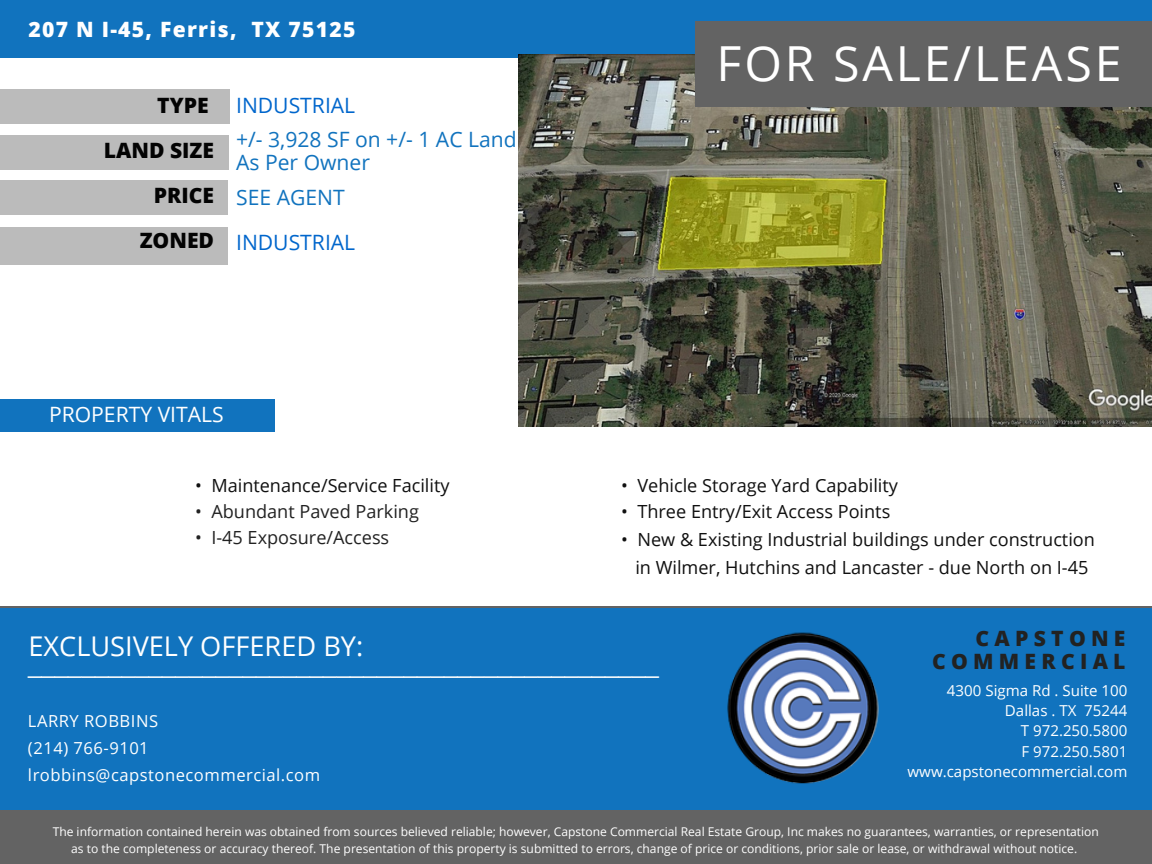
<style>
.page{position:relative;width:1152px;height:864px;background:#fff}
.page>*{position:absolute;margin:0;border:0;box-sizing:border-box;transform-origin:0 0}
.t1{font:48.3px "Open Sans";letter-spacing:.06em;color:#fff}
.t2{font:27.15px "Open Sans";color:#fff}
.t3{font:24.15px "Arimo";color:#fff}
.t4{font:21.15px "Open Sans";color:#1173be}
.t5{font:800 21.15px "Open Sans";letter-spacing:.06em;color:#fff}
.t6{font:800 21.15px "Open Sans";color:#030303}
.t7{font:21.15px "Open Sans";color:#06c}
.t8{font:800 21.15px "Open Sans";letter-spacing:.25em;color:#222}
.t9{font:21.15px "Open Sans";color:#fff}
.t10{font:18.15px "Open Sans";color:#101010}
.t11{font:18.15px "Open Sans";color:#222}
.t12{font:16.65px "Open Sans";letter-spacing:.03em;color:#fff}
.t13{font:15.15px "Open Sans";color:#fff}
.t14{font:12px "Open Sans";color:#fff}
</style>
<div class="page">
<div style="left:0;top:607px;width:1152px;height:257px;background:#636363"></div>
<div style="left:0;top:608px;width:1152px;height:201px;background:#1173be"></div>
<div style="left:0;top:0;width:1152px;height:58px;background:#1173be"></div>
<img style="left:518px;top:55px;width:634px;height:371px">
<div style="left:0;top:227px;width:227px;height:37px;background:#bbb"></div>
<div style="left:0;top:399px;width:275px;height:33px;background:#1173be"></div>
<div style="left:0;top:180px;width:228px;height:34px;background:#bbb"></div>
<div style="left:0;top:135px;width:228px;height:35px;background:#bbb"></div>
<div style="left:0;top:89px;width:229px;height:34px;background:#bbb"></div>
<div style="left:695px;top:21px;width:457px;height:85px;background:#636363"></div>
<img style="left:727px;top:632px;width:152px;height:152px">
<p class="t5" style="left:28px;top:14px;width:328px">207 N I-45, Ferris, TX 75125</p>
<p class="t6" style="left:157px;top:90px;width:53px">TYPE</p>
<p class="t6" style="left:104px;top:135px;width:112px">LAND SIZE</p>
<p class="t6" style="left:154px;top:180px;width:62px">PRICE</p>
<p class="t6" style="left:140px;top:225px;width:76px">ZONED</p>
<p class="t7" style="left:236px;top:90px;width:121px">INDUSTRIAL</p>
<p class="t4" style="left:236px;top:124px;width:282px">+/- 3,928 SF on +/- 1 AC Land</p>
<p class="t4" style="left:236px;top:148px;width:135px">As Per Owner</p>
<p class="t4" style="left:236px;top:182px;width:110px">SEE AGENT</p>
<p class="t7" style="left:236px;top:227px;width:121px">INDUSTRIAL</p>
<p class="t9" style="left:49px;top:399px;width:176px">PROPERTY VITALS</p>
<p class="t10" style="left:195px;top:472px;width:256px">• Maintenance/Service Facility</p>
<p class="t11" style="left:195px;top:498px;width:225px">• Abundant Paved Parking</p>
<p class="t11" style="left:195px;top:524px;width:196px">• I-45 Exposure/Access</p>
<p class="t2" style="left:28px;top:627px;width:336px">EXCLUSIVELY OFFERED BY:</p>
<p class="t1" style="left:717px;top:30px;width:407px">FOR SALE/LEASE</p>
<p class="t10" style="left:621px;top:473px;width:278px">• Vehicle Storage Yard Capability</p>
<p class="t10" style="left:621px;top:499px;width:271px">• Three Entry/Exit Access Points</p>
<p class="t10" style="left:621px;top:527px;width:475px">• New &amp; Existing Industrial buildings under construction</p>
<p class="t10" style="left:635px;top:555px;width:455px">in Wilmer, Hutchins and Lancaster - due North on I-45</p>
<p class="t8" style="left:976px;top:624px;width:152px">CAPSTONE</p>
<p class="t8" style="left:932px;top:646px;width:195px">COMMERCIAL</p>
<p class="t3" style="left:28px;top:651px;width:632px">_______________________________________________</p>
<p class="t12" style="left:28px;top:709px;width:132px">LARRY ROBBINS</p>
<p class="t12" style="left:28px;top:736px;width:122px">(214) 766-9101</p>
<p class="t12" style="left:28px;top:763px;width:294px">lrobbins@capstonecommercial.com</p>
<p class="t13" style="left:947px;top:680px;width:182px">4300 Sigma Rd . Suite 100</p>
<p class="t13" style="left:1005px;top:700px;width:124px">Dallas . TX 75244</p>
<p class="t13" style="left:1021px;top:720px;width:108px">T 972.250.5800</p>
<p class="t13" style="left:1021px;top:740px;width:107px">F 972.250.5801</p>
<p class="t13" style="left:908px;top:761px;width:221px">www.capstonecommercial.com</p>
<p class="t14" style="left:53px;top:823px;width:1048px">The information contained herein was obtained from sources believed reliable; however, Capstone Commercial Real Estate Group, Inc makes no guarantees, warranties, or representation</p>
<p class="t14" style="left:71px;top:840px;width:1008px">as to the completeness or accuracy thereof. The presentation of this property is submitted to errors, change of price or conditions, prior sale or lease, or withdrawal without notice.</p>
</div>
